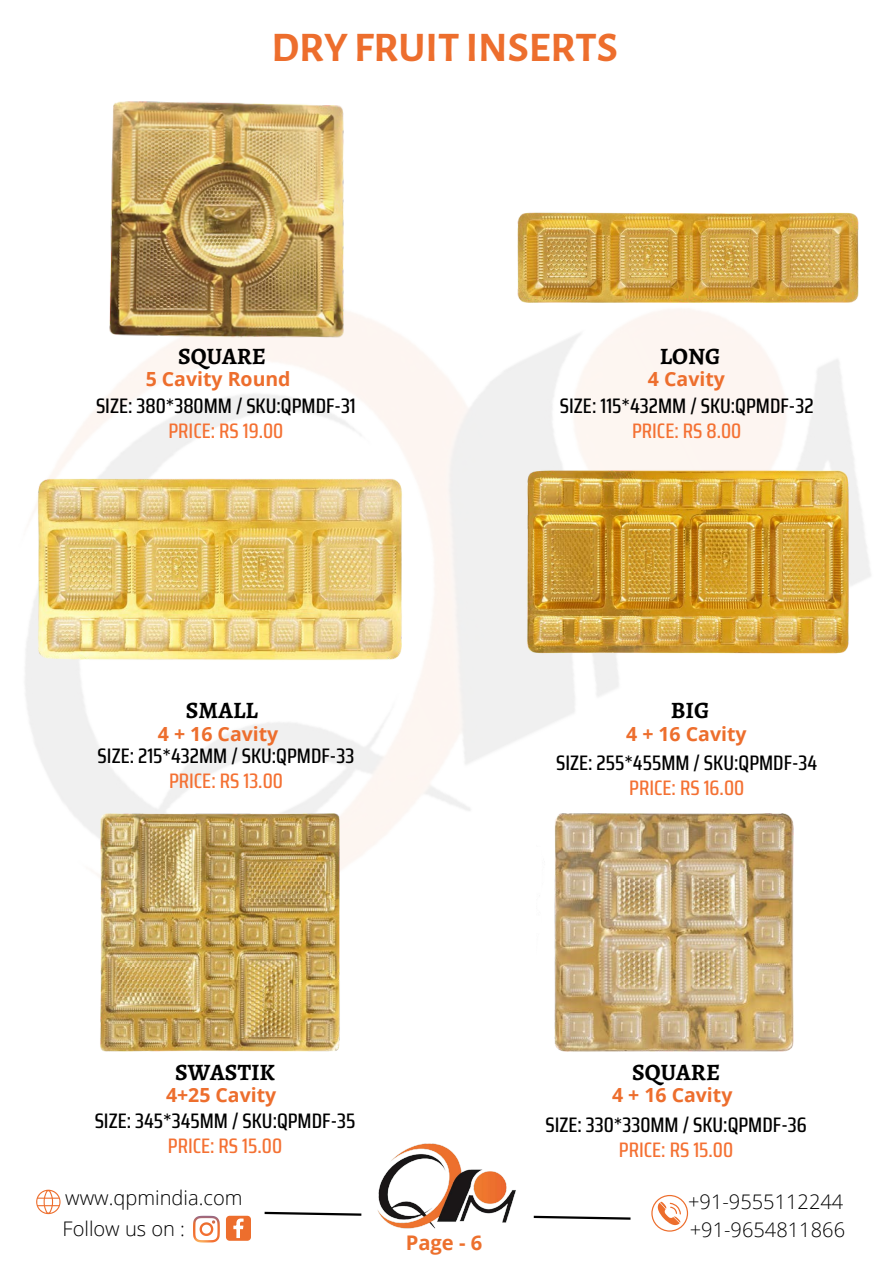
<style>
.page{position:relative;width:893px;height:1264px;background:#fff}
.page>*{position:absolute;margin:0;border:0;box-sizing:border-box;transform-origin:0 0}
.t1{font:700 42.3px "Alegreya Sans";color:#ed6e2d}
.t2{font:700 23.55px "Alegreya";color:#000}
.t3{font:500 21px "Saira Condensed";color:#000}
.t4{font:500 21px "Saira Condensed";color:#f47133}
.t5{font:300 20.1px "Open Sans";color:#000}
.t6{font:700 20.1px "Open Sans";color:#ed702d}
.t7{font:700 19.5px "Open Sans";color:#ed6e2d}
</style>
<div class="page">
<img style="left:512px;top:212px;width:347px;height:221px">
<img style="left:521px;top:434px;width:333px;height:245px">
<svg style="left:651px;top:1194px;width:37px;height:37px"></svg>
<svg style="left:534px;top:1215px;width:97px;height:5px"></svg>
<svg style="left:226px;top:1215px;width:25px;height:25px"></svg>
<svg style="left:264px;top:1211px;width:94px;height:5px"></svg>
<svg style="left:193px;top:1215px;width:27px;height:27px"></svg>
<img style="left:29px;top:471px;width:374px;height:197px">
<img style="left:83px;top:795px;width:274px;height:257px">
<img style="left:536px;top:813px;width:258px;height:239px">
<svg style="left:36px;top:1189px;width:25px;height:25px"></svg>
<img style="left:358px;top:1143px;width:176px;height:86px">
<img style="left:109px;top:101px;width:243px;height:244px">
<h1 class="t1" style="left:271px;top:28px;width:348px">DRY FRUIT INSERTS</h1>
<p class="t2" style="left:178px;top:340px;width:89px">SQUARE</p>
<p class="t7" style="left:146px;top:365px;width:146px">5 Cavity Round</p>
<p class="t2" style="left:659px;top:340px;width:62px">LONG</p>
<p class="t7" style="left:648px;top:365px;width:78px">4 Cavity</p>
<p class="t3" style="left:96px;top:389px;width:261px">SIZE: 380*380MM / SKU:QPMDF-31</p>
<p class="t4" style="left:168px;top:414px;width:116px">PRICE: RS 19.00</p>
<p class="t2" style="left:186px;top:694px;width:74px">SMALL</p>
<p class="t7" style="left:158px;top:720px;width:122px">4 + 16 Cavity</p>
<p class="t3" style="left:98px;top:739px;width:258px">SIZE: 215*432MM / SKU:QPMDF-33</p>
<p class="t4" style="left:169px;top:764px;width:115px">PRICE: RS 13.00</p>
<p class="t2" style="left:175px;top:1055px;width:101px">SWASTIK</p>
<p class="t7" style="left:166px;top:1081px;width:112px">4+25 Cavity</p>
<p class="t3" style="left:95px;top:1103px;width:262px">SIZE: 345*345MM / SKU:QPMDF-35</p>
<p class="t4" style="left:168px;top:1128px;width:116px">PRICE: RS 15.00</p>
<p class="t5" style="left:65px;top:1183px;width:179px">www.qpmindia.com</p>
<p class="t3" style="left:560px;top:389px;width:255px">SIZE: 115*432MM / SKU:QPMDF-32</p>
<p class="t4" style="left:632px;top:414px;width:111px">PRICE: RS 8.00</p>
<p class="t2" style="left:670px;top:694px;width:40px">BIG</p>
<p class="t7" style="left:626px;top:720px;width:122px">4 + 16 Cavity</p>
<p class="t3" style="left:556px;top:746px;width:263px">SIZE: 255*455MM / SKU:QPMDF-34</p>
<p class="t4" style="left:629px;top:771px;width:116px">PRICE: RS 16.00</p>
<p class="t2" style="left:632px;top:1055px;width:89px">SQUARE</p>
<p class="t7" style="left:612px;top:1081px;width:122px">4 + 16 Cavity</p>
<p class="t3" style="left:545px;top:1107px;width:263px">SIZE: 330*330MM / SKU:QPMDF-36</p>
<p class="t4" style="left:619px;top:1133px;width:116px">PRICE: RS 15.00</p>
<p class="t5" style="left:688px;top:1187px;width:157px">+91-9555112244</p>
<p class="t5" style="left:63px;top:1214px;width:124px">Follow us on :</p>
<p class="t5" style="left:689px;top:1215px;width:157px">+91-9654811866</p>
<p class="t6" style="left:405px;top:1228px;width:78px">Page - 6</p>
</div>
